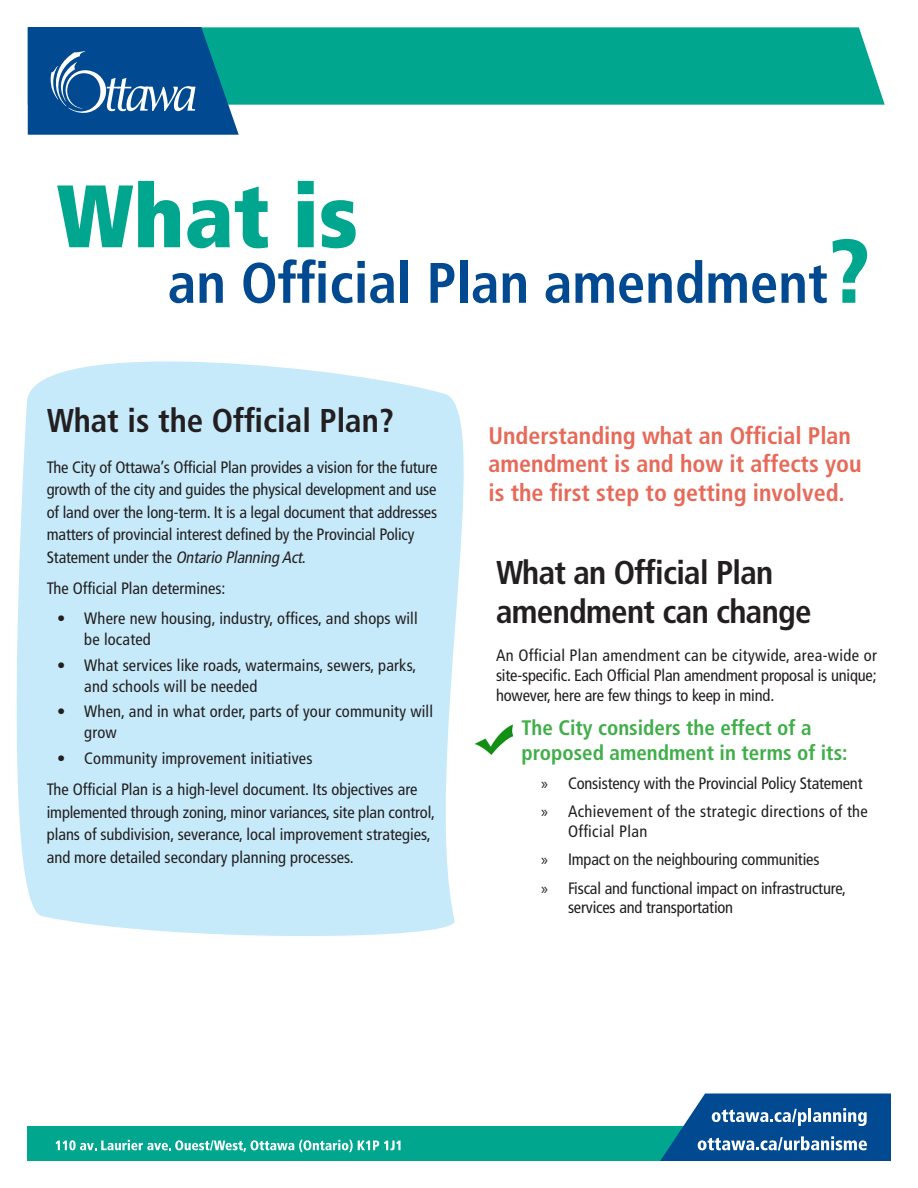
<style>
.page{position:relative;width:918px;height:1188px;background:#fff}
.page>*{position:absolute;margin:0;border:0;box-sizing:border-box;transform-origin:0 0}
.t1{font:900 condensed 88.5px "Frutiger LT Std";color:#00a78e}
.t2{font:700 condensed 57px "Frutiger LT Std";color:#014990}
.t3{font:700 condensed 33px/39.6px "Frutiger LT Std";letter-spacing:-.02em;color:#231f20}
.t4{font:700 condensed 33px "Frutiger LT Std";color:#231f20}
.t5{font:700 condensed 24px/28.8px "Frutiger LT Std";color:#e76a59}
.Body{font:700 condensed 21px/25.2px "Frutiger LT Std";color:#40ae49}
.Body-2{font:condensed 16.5px/22.5px "Frutiger LT Std";letter-spacing:-.01em;color:#231f20}
.Body-3{font:condensed 16.5px/21px "Frutiger LT Std";letter-spacing:.01em;color:#231f20}
.Body-4{font:condensed 16.5px/19.5px "Frutiger LT Std";letter-spacing:.02em;color:#231f20}
.s1{font-weight:900;font-size:90px;color:#00a78e}
.s2{font-style:italic}
.s3{font-family:"Myriad Pro";font-stretch:normal}
</style>
<div class="page">
<div style="left:28px;top:1127px;width:863px;height:34px;background:#00a78e"></div>
<svg style="left:660px;top:1094px;width:231px;height:67px;background:#326ea5"></svg>
<svg style="left:56px;top:1140px;width:345px;height:12px"></svg>
<div style="left:239px;top:27px;width:646px;height:78px;background:#00a78e"></div>
<svg style="left:28px;top:27px;width:211px;height:108px;background:#166099"></svg>
<svg style="left:16px;top:361px;width:448px;height:575px;fill:#c6eafa"></svg>
<img style="left:474px;top:724px;width:38px;height:31px">
<h1 class="t1" style="left:57px;top:162px;width:303px">What is</h1>
<h1 class="t2" style="left:168px;top:249px;width:703px">an Official Plan amendment<span class="s1">?</span></h1>
<h2 class="t4" style="left:47px;top:401px;width:349px">What is the Official Plan?</h2>
<p class="Body-2" style="left:47px;top:456px;width:392px">The City of Ottawa’s Official Plan provides a vision for the future growth of the city and guides the physical development and use of land over the long-term. It is a legal document that addresses matters of provincial interest defined by the Provincial Policy<br>S ta te m e n t u n d e r t h e <span class="s2">Ontario Planning Act</span>.</p>
<p class="Body-2" style="left:47px;top:577px;width:180px">The Official Plan determines:</p>
<p class="Body-3" style="left:84px;top:608px;width:335px;text-indent:-27px">• Where new housing, industry, offices, and shops will be located</p>
<p class="Body-3" style="left:84px;top:655px;width:334px;text-indent:-27px">• What services like roads, watermains, sewers, parks, and schools will be needed</p>
<p class="Body-3" style="left:84px;top:701px;width:350px;text-indent:-27px">• When, and in what order, parts of your community will grow</p>
<p class="Body-3" style="left:57px;top:748px;width:257px">• Community improvement initiatives</p>
<p class="Body-2" style="left:47px;top:778px;width:390px">The Official Plan is a high-level document. Its objectives are implemented through zoning, minor variances, site plan control, plans of subdivision, severance, local improvement strategies, and more detailed secondary planning processes.</p>
<h2 class="t5" style="left:488px;top:421px;width:375px">Understanding what an Official Plan amendment is and how it affects you is the first step to getting involved.</h2>
<h3 class="t3" style="left:496px;top:553px;width:317px">What an Official Plan amendment can change</h3>
<p class="Body-2" style="left:496px;top:646px;width:382px;line-height:19.8px;text-align:justify">An Official Plan amendment can be citywide, area-wide or site-specific. Each Official Plan amendment proposal is unique; however, here are few things to keep in mind.</p>
<p class="Body" style="left:521px;top:715px;width:328px">The City considers the effect of a proposed amendment in terms of its:</p>
<p class="Body-2" style="left:541px;top:772px;width:323px"><span class="s3">»</span> Consistency with the Provincial Policy Statement</p>
<p class="Body-4" style="left:568px;top:802px;width:301px;text-indent:-27px"><span class="s3">»</span> Achievement of the strategic directions of the<br>Official Plan</p>
<p class="Body-2" style="left:541px;top:848px;width:280px"><span class="s3">»</span> Impact on the neighbouring communities</p>
<p class="Body-2" style="left:568px;top:878px;width:280px;line-height:19.5px;text-indent:-27px"><span class="s3">»</span> Fiscal and functional impact on infrastructure, services and transportation</p>
</div>
